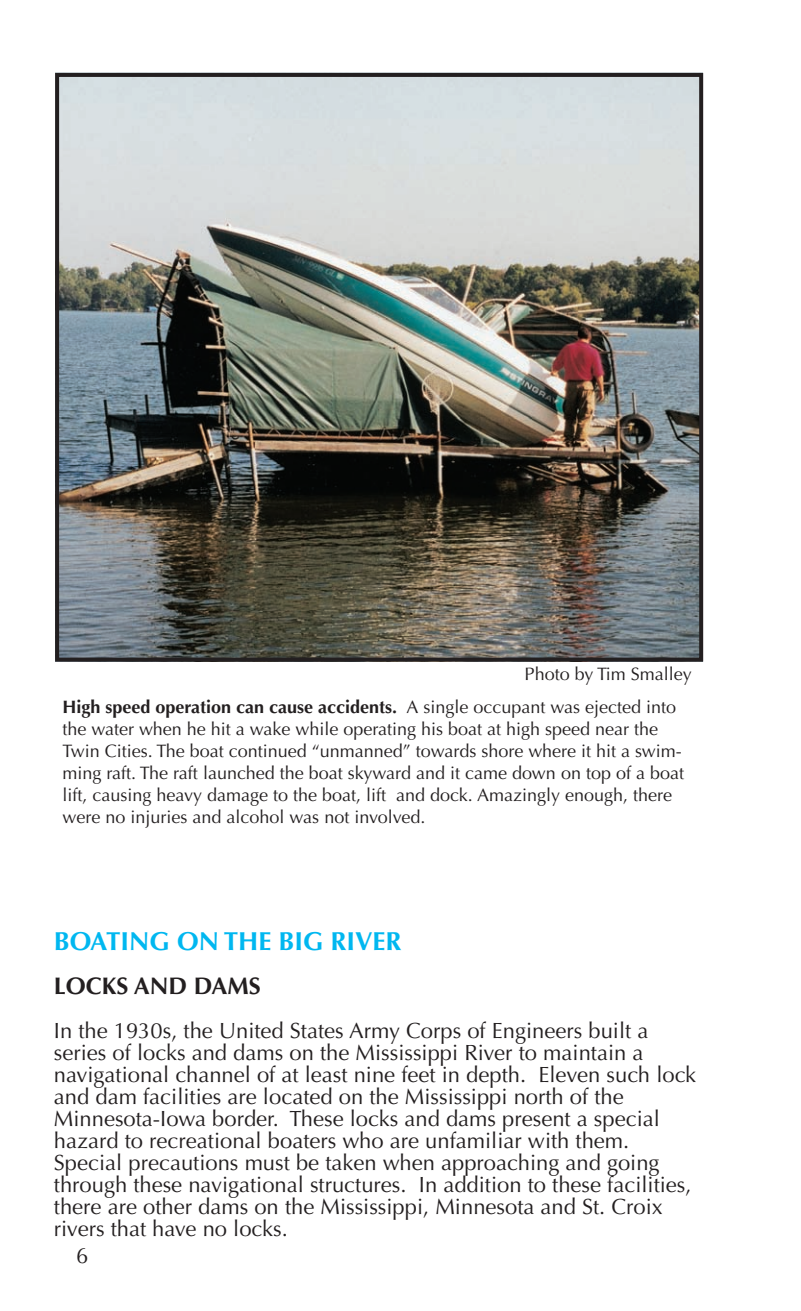
<style>
.page{position:relative;width:801px;height:1311px;background:#fff}
.page>*{position:absolute;margin:0;border:0;box-sizing:border-box;transform-origin:0 0}
.t1{font:700 26px "Optima";color:#00b7f0}
.t2{font:700 24px "Optima";color:#231f20}
.t3{font:22px/22px "Optima";color:#231f20}
.t4{font:18px/22px "Optima";color:#231f20}
.s1{font-weight:700}
</style>
<div class="page">
<img style="left:60px;top:78px;width:638px;height:578px">
<div style="left:55px;top:73px;width:648px;height:588px;border:4px solid #231f20"></div>
<p class="t4" style="left:525px;top:663px;width:169px">Photo by Tim Smalley</p>
<p class="t4" style="left:63px;top:696px;width:623px"><span class="s1">High speed operation can cause accidents.</span> A single occupant was ejected into the water when he hit a wake while operating his boat at high speed near the Twin Cities. The boat continued “unmanned” towards shore where it hit a swim&shy;ming raft. The raft launched the boat skyward and it came down on top of a boat lift, causing heavy damage to the boat, lift and dock. Amazingly enough, there were no injuries and alcohol was not involved.</p>
<p class="t1" style="left:54px;top:925px;width:349px">BOATING ON THE BIG RIVER</p>
<p class="t2" style="left:54px;top:971px;width:208px">LOCKS AND DAMS</p>
<p class="t3" style="left:54px;top:1019px;width:596px">In the 1930s, the United States Army Corps of Engineers built a</p>
<p class="t3" style="left:54px;top:1041px;width:591px">series of locks and dams on the Mississippi River to maintain a</p>
<p class="t3" style="left:54px;top:1063px;width:644px">navigational channel of at least nine feet in depth. Eleven such lock and dam facilities are located on the Mississippi north of the</p>
<p class="t3" style="left:54px;top:1107px;width:608px">Minnesota-Iowa border. These locks and dams present a special hazard to recreational boaters who are unfamiliar with them.</p>
<p class="t3" style="left:54px;top:1151px;width:639px">Special precautions must be taken when approaching and going through these navigational structures. In addition to these facilities, there are other dams on the Mississippi, Minnesota and St. Croix rivers that have no locks.</p>
<p class="t3" style="left:76px;top:1244px;width:14px">6</p>
</div>
